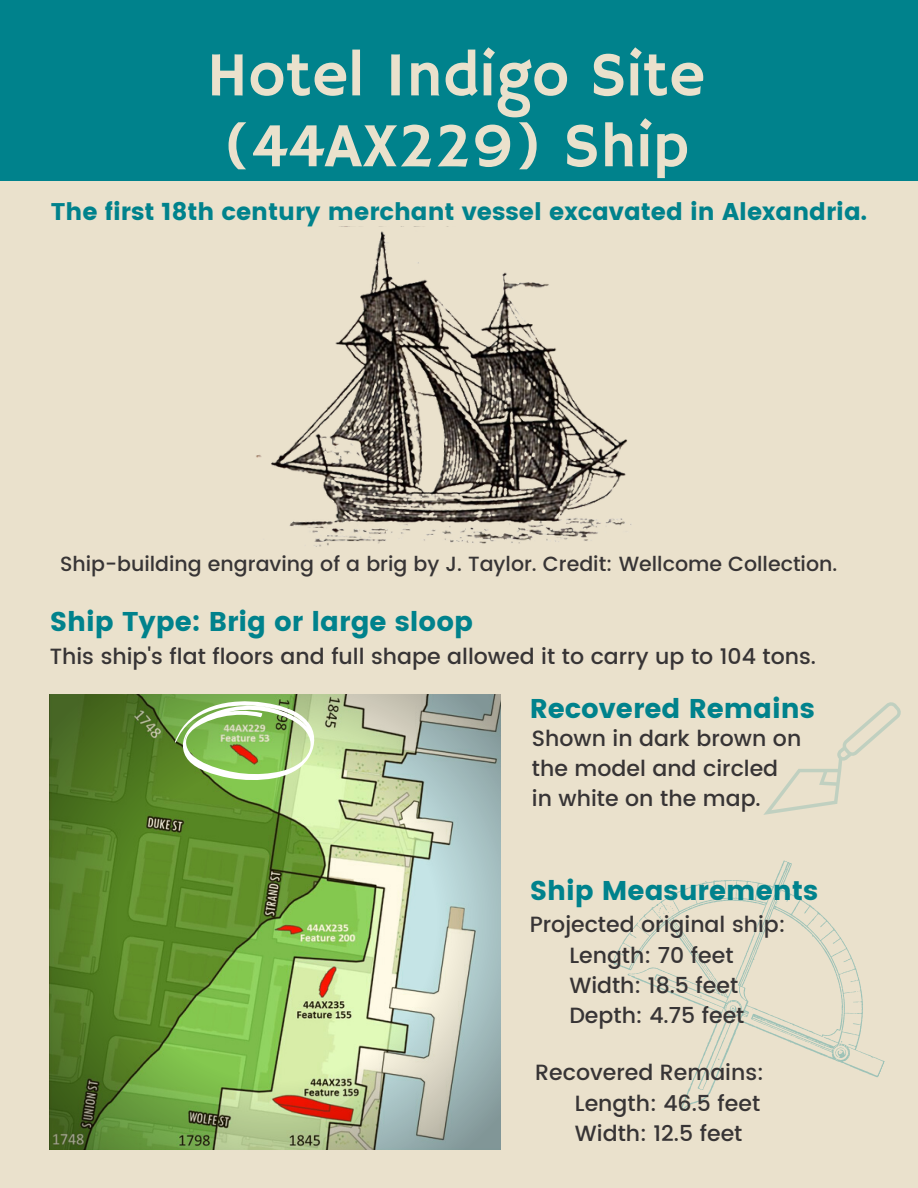
<style>
.page{position:relative;width:918px;height:1188px;background:#eae1cc}
.page>*{position:absolute;margin:0;border:0;box-sizing:border-box;transform-origin:0 0}
.t1{font:63px/70.8px "Hammersmith One";color:#eae1cc}
.t2{font:27.15px "Poppins";color:#00828c}
.t3{font:24.15px "Poppins";color:#00828c}
.t4{font:500 22.05px/30.3px "Poppins";color:#373435}
.t5{font:500 20.55px "Poppins";color:#373435}
</style>
<div class="page">
<div style="left:0;top:0;width:918px;height:180px;background:#00828c"></div>
<svg style="left:50px;top:695px;width:451px;height:454px;background:#8cab6c"></svg>
<svg style="left:175px;top:701px;width:139px;height:79px;background:#a1c47b"></svg>
<svg style="left:639px;top:860px;width:246px;height:251px"></svg>
<svg style="left:751px;top:1004px;width:2px;height:6px"></svg>
<svg style="left:739px;top:891px;width:6px;height:2px"></svg>
<svg style="left:853px;top:1000px;width:6px;height:4px"></svg>
<svg style="left:851px;top:990px;width:9px;height:4px"></svg>
<svg style="left:700px;top:885px;width:7px;height:8px"></svg>
<svg style="left:612px;top:903px;width:101px;height:77px"></svg>
<svg style="left:853px;top:1022px;width:7px;height:5px"></svg>
<svg style="left:776px;top:891px;width:6px;height:14px"></svg>
<svg style="left:752px;top:925px;width:13px;height:30px"></svg>
<svg style="left:834px;top:1041px;width:13px;height:19px"></svg>
<svg style="left:794px;top:1036px;width:31px;height:11px"></svg>
<svg style="left:729px;top:1005px;width:9px;height:11px"></svg>
<svg style="left:763px;top:702px;width:138px;height:113px"></svg>
<img style="left:256px;top:226px;width:376px;height:321px">
<h1 class="t1" style="left:207px;top:43px;width:500px">Hotel Indigo Site (44AX229) Ship</h1>
<p class="t3" style="left:51px;top:198px;width:818px">The first 18th century merchant vessel excavated in Alexandria.</p>
<p class="t5" style="left:60px;top:551px;width:779px">Ship-building engraving of a brig by J. Taylor. Credit: Wellcome Collection.</p>
<p class="t2" style="left:50px;top:606px;width:425px">Ship Type: Brig or large sloop</p>
<p class="t4" style="left:50px;top:641px;width:768px">This ship's flat floors and full shape allowed it to carry up to 104 tons.</p>
<p class="t2" style="left:530px;top:693px;width:287px">Recovered Remains</p>
<p class="t4" style="left:532px;top:723px;width:271px">Shown in dark brown on the model and circled in white on the map.</p>
<p class="t2" style="left:530px;top:874px;width:290px">Ship Measurements</p>
<p class="t4" style="left:530px;top:910px;width:257px;text-align:center">Projected original ship:<br>Length: 70 feet<br>Width: 18.5 feet<br>Depth: 4.75 feet</p>
<p class="t4" style="left:575px;top:1058px;width:190px;text-indent:-40px">Recovered Remains:<br>Length: 46.5 feet<br>Width: 12.5 feet</p>
</div>
